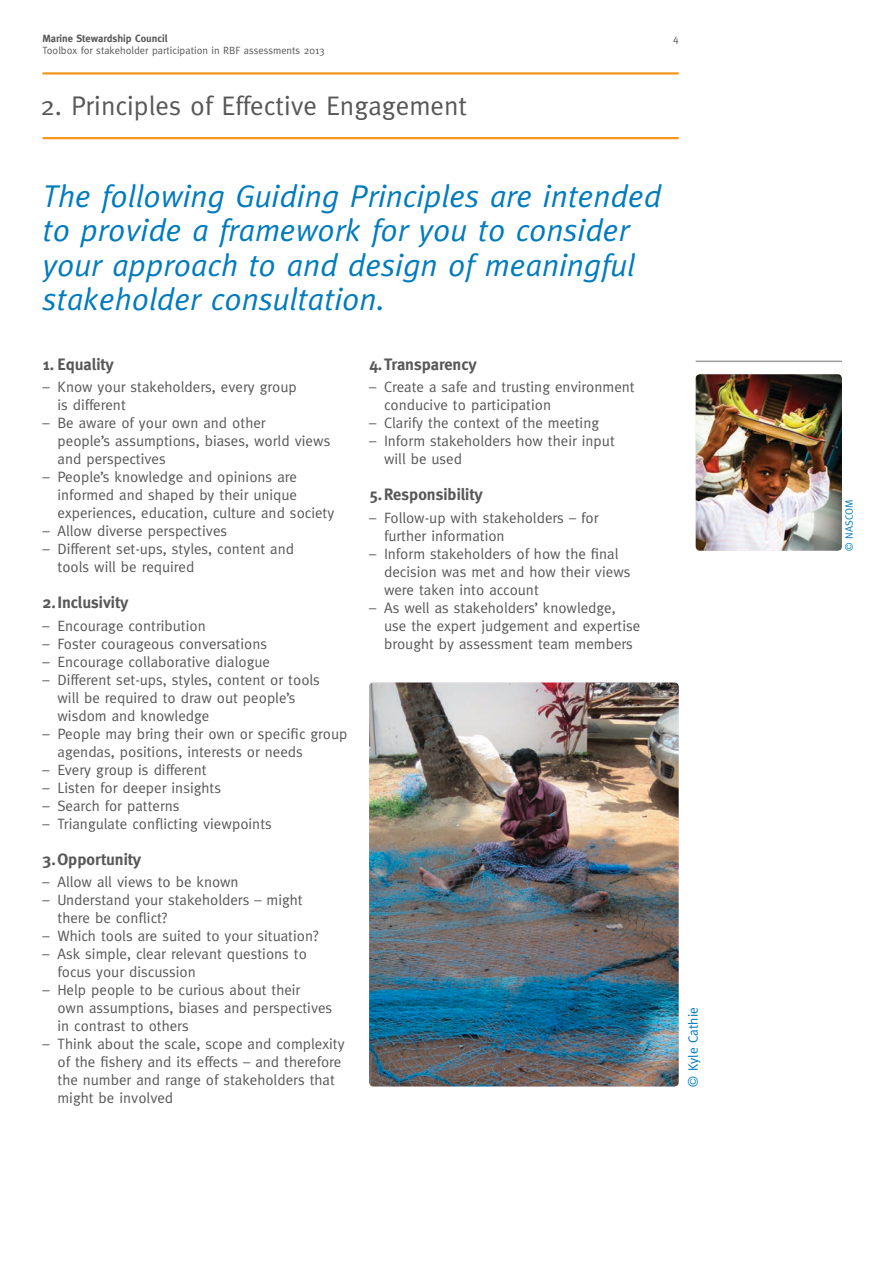
<style>
.page{position:relative;width:893px;height:1263px;background:#fff}
.page>*{position:absolute;margin:0;border:0;box-sizing:border-box;transform-origin:0 0}
.t1{font:italic 31.5px/34.5px "Meta";color:#007bbe}
.t2{font:27px "Meta";color:#585858}
.t3{font:700 16.5px "Meta";color:#585858}
.t4{font:15px/18px "Meta";color:#585858}
.t5{font:13.5px "Meta";color:#007bbe}
.t6{font:10.5px "Meta";color:#585858}
.t7{font:700 10.5px "Meta";color:#585858}
.t8{font:10.5px "Meta";color:#007bbe}
</style>
<div class="page">
<hr style="left:43px;top:72px;width:636px;height:3px;background:#f3981f">
<hr style="left:43px;top:137px;width:636px;height:2px;background:#f3981f">
<hr style="left:696px;top:361px;width:146px;height:1px;background:#9e9d9d">
<img style="left:696px;top:374px;width:146px;height:177px">
<img style="left:369px;top:682px;width:310px;height:404px">
<p class="t7" style="left:43px;top:33px;width:126px">Marine Stewardship Council</p>
<p class="t6" style="left:43px;top:45px;width:284px">Toolbox for stakeholder participation in RBF assessments 2013</p>
<h2 class="t2" style="left:40px;top:90px;width:428px">2. Principles of Effective Engagement</h2>
<p class="t6" style="left:673px;top:33px;width:7px">4</p>
<h1 class="t1" style="left:43px;top:178px;width:620px">The following Guiding Principles are intended to provide a framework for you to consider your approach to and design of meaningful stakeholder consultation.</h1>
<p class="t3" style="left:43px;top:355px;width:73px">1. Equality</p>
<p class="t4" style="left:58px;top:378px;width:241px;text-indent:-15px">– Know your stakeholders, every group is different</p>
<p class="t4" style="left:58px;top:414px;width:274px;text-indent:-15px">– Be aware of your own and other<br>people’s assumptions, biases, world views and perspectives</p>
<p class="t4" style="left:58px;top:468px;width:278px;text-indent:-15px">– People’s knowledge and opinions are informed and shaped by their unique experiences, education, culture and society</p>
<p class="t4" style="left:43px;top:522px;width:186px">– Allow diverse perspectives</p>
<p class="t4" style="left:58px;top:540px;width:238px;text-indent:-15px">– Different set-ups, styles, content and tools will be required</p>
<p class="t3" style="left:43px;top:593px;width:87px">2.Inclusivity</p>
<p class="t4" style="left:43px;top:616px;width:165px">– Encourage contribution</p>
<p class="t4" style="left:43px;top:634px;width:226px">– Foster courageous conversations</p>
<p class="t4" style="left:43px;top:652px;width:229px">– Encourage collaborative dialogue</p>
<p class="t4" style="left:58px;top:670px;width:264px;text-indent:-15px">– Different set-ups, styles, content or tools will be required to draw out people’s wisdom and knowledge</p>
<p class="t4" style="left:58px;top:724px;width:291px;text-indent:-15px">– People may bring their own or specific group agendas, positions, interests or needs</p>
<p class="t4" style="left:43px;top:760px;width:166px">– Every group is different</p>
<p class="t4" style="left:43px;top:778px;width:180px">– Listen for deeper insights</p>
<p class="t4" style="left:43px;top:796px;width:139px">– Search for patterns</p>
<p class="t4" style="left:43px;top:814px;width:231px">– Triangulate conflicting viewpoints</p>
<p class="t3" style="left:43px;top:849px;width:100px">3.Opportunity</p>
<p class="t4" style="left:43px;top:873px;width:198px">– Allow all views to be known</p>
<p class="t4" style="left:58px;top:891px;width:247px;text-indent:-15px">– Understand your stakeholders – might there be conflict?</p>
<p class="t4" style="left:43px;top:927px;width:277px">– Which tools are suited to your situation?</p>
<p class="t4" style="left:58px;top:945px;width:251px;text-indent:-15px">– Ask simple, clear relevant questions to focus your discussion</p>
<p class="t4" style="left:58px;top:981px;width:276px;text-indent:-15px">– Help people to be curious about their<br>own assumptions, biases and perspectives in contrast to others</p>
<p class="t4" style="left:58px;top:1035px;width:289px;text-indent:-15px">– Think about the scale, scope and complexity of the fishery and its effects – and therefore the number and range of stakeholders that might be involved</p>
<p class="t3" style="left:369px;top:355px;width:109px">4.Transparency</p>
<p class="t4" style="left:384px;top:378px;width:252px;text-indent:-15px">– Create a safe and trusting environment conducive to participation</p>
<p class="t4" style="left:369px;top:414px;width:232px">– Clarify the context of the meeting</p>
<p class="t4" style="left:384px;top:432px;width:232px;text-indent:-15px">– Inform stakeholders how their input will be used</p>
<p class="t3" style="left:369px;top:485px;width:115px">5.Responsibility</p>
<p class="t4" style="left:384px;top:508px;width:216px;text-indent:-15px">– Follow-up with stakeholders – for further information</p>
<p class="t4" style="left:384px;top:544px;width:248px;text-indent:-15px">– Inform stakeholders of how the final decision was met and how their views were taken into account</p>
<p class="t4" style="left:384px;top:598px;width:258px;text-indent:-15px">– As well as stakeholders’ knowledge, use the expert judgement and expertise brought by assessment team members</p>
<p class="t5" style="left:685px;top:1086px;width:81px;rotate:-90deg">© Kyle Cathie</p>
<p class="t8" style="left:843px;top:551px;width:52px;rotate:-90deg">© NASCOM</p>
</div>
